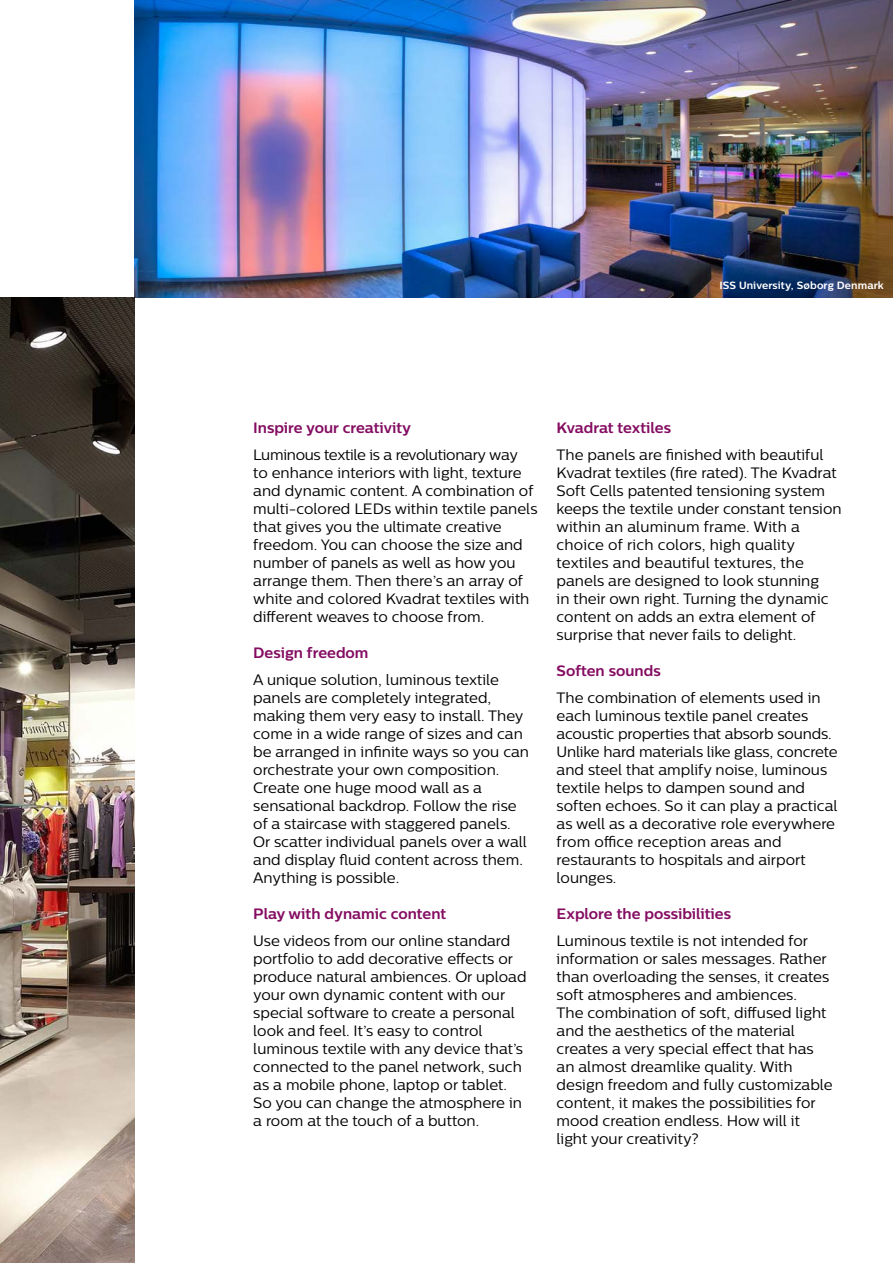
<style>
.page{position:relative;width:893px;height:1263px;background:#fff}
.page>*{position:absolute;margin:0;border:0;box-sizing:border-box;transform-origin:0 0}
.t1{font:15px/18px "Centrale Sans";color:#000}
.t2{font:700 15px "Centrale Sans";color:#840d62}
.t3{font:700 10.5px "Centrale Sans";letter-spacing:.01em;color:#fff}
</style>
<div class="page">
<img style="left:0;top:298px;width:134px;height:965px">
<img style="left:134px;top:0;width:759px;height:298px">
<p class="t3" style="left:719px;top:279px;width:166px">ISS University, Søborg Denmark</p>
<p class="t2" style="left:253px;top:418px;width:160px">Inspire your creativity</p>
<p class="t1" style="left:253px;top:445px;width:286px">Luminous textile is a revolutionary way<br>to enhance interiors with light, texture and dynamic content. A combination of multi-colored LEDs within textile panels that gives you the ultimate creative freedom. You can choose the size and number of panels as well as how you arrange them. Then there’s an array of white and colored Kvadrat textiles with different weaves to choose from.</p>
<p class="t2" style="left:253px;top:643px;width:117px">Design freedom</p>
<p class="t1" style="left:253px;top:670px;width:277px">A unique solution, luminous textile panels are completely integrated, making them very easy to install. They come in a wide range of sizes and can be arranged in infinite ways so you can orchestrate your own composition.<br>Create one huge mood wall as a sensational backdrop. Follow the rise of a staircase with staggered panels.<br>Or scatter individual panels over a wall and display fluid content across them.<br>Anything is possible.</p>
<p class="t2" style="left:253px;top:904px;width:195px">Play with dynamic content</p>
<p class="t1" style="left:253px;top:931px;width:275px">Use videos from our online standard portfolio to add decorative effects or produce natural ambiences. Or upload your own dynamic content with our special software to create a personal look and feel. It’s easy to control luminous textile with any device that’s connected to the panel network, such as a mobile phone, laptop or tablet.<br>So you can change the atmosphere in a room at the touch of a button.</p>
<p class="t2" style="left:557px;top:418px;width:116px">Kvadrat textiles</p>
<p class="t1" style="left:557px;top:445px;width:286px">The panels are finished with beautiful Kvadrat textiles (fire rated). The Kvadrat Soft Cells patented tensioning system keeps the textile under constant tension within an aluminum frame. With a choice of rich colors, high quality textiles and beautiful textures, the panels are designed to look stunning<br>in their own right. Turning the dynamic content on adds an extra element of surprise that never fails to delight.</p>
<p class="t2" style="left:557px;top:661px;width:106px">Soften sounds</p>
<p class="t1" style="left:557px;top:688px;width:283px">The combination of elements used in each luminous textile panel creates acoustic properties that absorb sounds.<br>Unlike hard materials like glass, concrete and steel that amplify noise, luminous textile helps to dampen sound and soften echoes. So it can play a practical as well as a decorative role everywhere from office reception areas and restaurants to hospitals and airport lounges.</p>
<p class="t2" style="left:557px;top:904px;width:176px">Explore the possibilities</p>
<p class="t1" style="left:557px;top:931px;width:278px">Luminous textile is not intended for information or sales messages. Rather than overloading the senses, it creates soft atmospheres and ambiences.<br>The combination of soft, diffused light and the aesthetics of the material creates a very special effect that has an almost dreamlike quality. With design freedom and fully customizable content, it makes the possibilities for mood creation endless. How will it light your creativity?</p>
</div>
